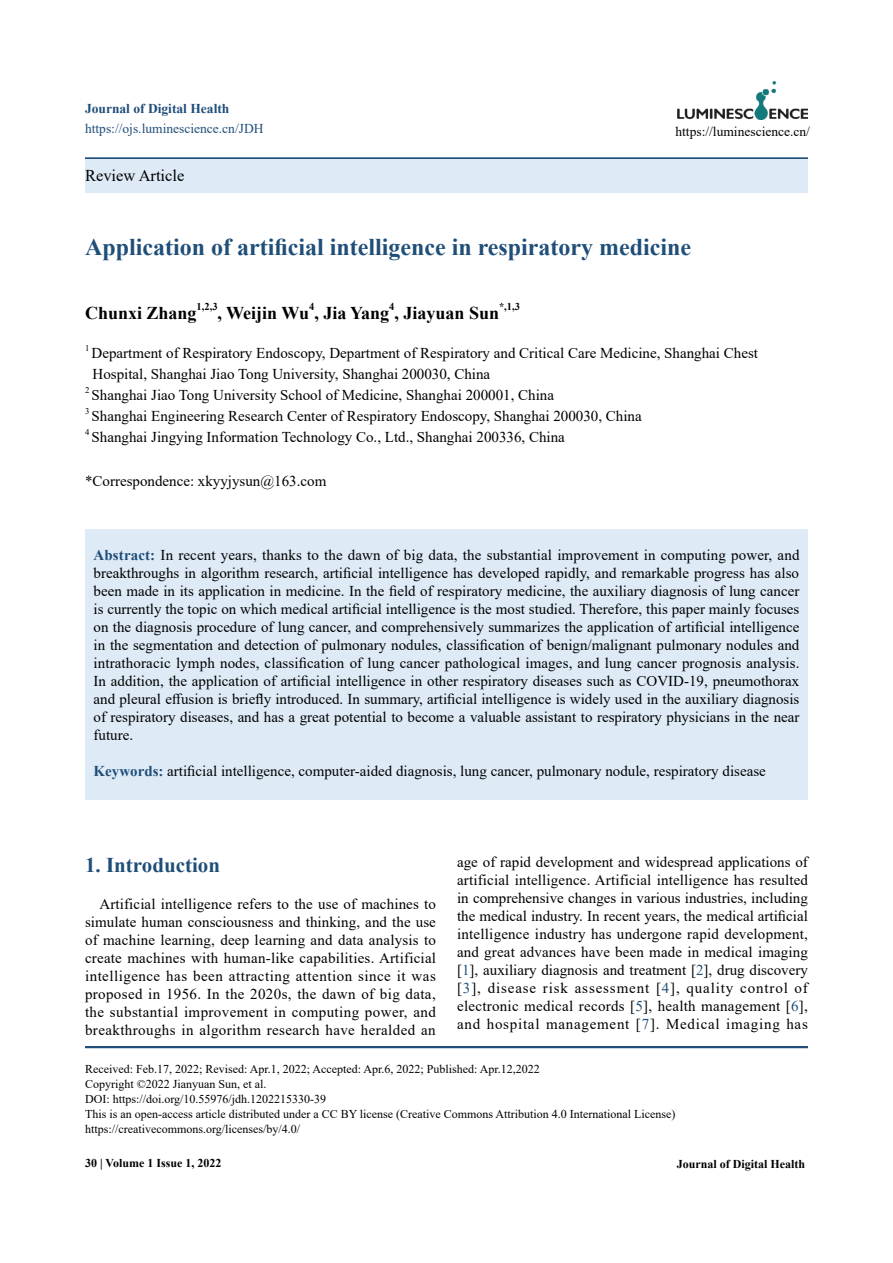
<style>
.page{position:relative;width:893px;height:1263px;background:#fff}
.page>*{position:absolute;margin:0;border:0;box-sizing:border-box;transform-origin:0 0}
.t1{font:700 24px "Times New Roman";color:#1f4e79}
.t2{font:700 21px "Times New Roman";color:#1f4e79}
.t3{font:700 18px "Times New Roman";color:#000}
.t4{font:16.5px "Times New Roman";color:#000}
.t5{font:15px/18px "Times New Roman";color:#000;text-align:justify}
.t6{font:13.5px "Times New Roman";color:#1f4e79}
.t7{font:13.5px "Times New Roman";color:#000}
.t8{font:700 13.5px "Times New Roman";color:#1f4e79}
.t9{font:12px/15px "Times New Roman";color:#000}
.t10{font:700 12px "Times New Roman";color:#000}
.t11{font:700 10.5px "Times New Roman";color:#000}
.t12{font:8.7px "Times New Roman";color:#000}
.s1{font-weight:700;color:#1f4e79}
.s2{color:#1f4e79}
</style>
<div class="page">
<img style="left:677px;top:81px;width:131px;height:39px">
<hr style="left:85px;top:157px;width:723px;height:3px;background:#1f4e79">
<div style="left:85px;top:160px;width:723px;height:33px;background:#deebf7"></div>
<div style="left:85px;top:529px;width:723px;height:270px;background:#deebf7"></div>
<hr style="left:85px;top:1046px;width:723px;height:2px;background:#1f4e79">
<p class="t8" style="left:85px;top:99px;width:146px">Journal of Digital Health</p>
<p class="t6" style="left:85px;top:119px;width:180px">https://ojs.luminescience.cn/JDH</p>
<p class="t7" style="left:675px;top:122px;width:136px">https://luminescience.cn/</p>
<p class="t4" style="left:85px;top:164px;width:101px">Review Article</p>
<h1 class="t1" style="left:85px;top:229px;width:608px">Application of artificial intelligence in respiratory medicine</h1>
<p class="t11" style="left:309px;top:299px;width:7px">4</p>
<p class="t11" style="left:389px;top:299px;width:7px">4</p>
<p class="t11" style="left:499px;top:299px;width:22px">*,1,3</p>
<p class="t3" style="left:85px;top:300px;width:113px">Chunxi Zhang</p>
<p class="t11" style="left:197px;top:299px;width:22px">1,2,3</p>
<p class="t3" style="left:218px;top:300px;width:283px">, Weijin Wu , Jia Yang , Jiayuan Sun</p>
<p class="t12" style="left:85px;top:342px;width:6px">1</p>
<p class="t5" style="left:92px;top:342px;width:668px;line-height:21px">Department of Respiratory Endoscopy, Department of Respiratory and Critical Care Medicine, Shanghai Chest<br>Hospital, Shanghai Jiao Tong University, Shanghai 200030, China</p>
<p class="t12" style="left:85px;top:384px;width:6px">2</p>
<p class="t5" style="left:92px;top:386px;width:464px">Shanghai Jiao Tong University School of Medicine, Shanghai 200001, China</p>
<p class="t12" style="left:85px;top:405px;width:6px">3</p>
<p class="t5" style="left:92px;top:407px;width:552px">Shanghai Engineering Research Center of Respiratory Endoscopy, Shanghai 200030, China</p>
<p class="t12" style="left:85px;top:426px;width:6px">4</p>
<p class="t5" style="left:92px;top:428px;width:475px">Shanghai Jingying Information Technology Co., Ltd., Shanghai 200336, China</p>
<p class="t5" style="left:85px;top:471px;width:243px">*Correspondence: xkyyjysun@163.com</p>
<p class="t5" style="left:94px;top:545px;width:707px"><span class="s1">Abstract:</span> In recent years, thanks to the dawn of big data, the substantial improvement in computing power, and breakthroughs in algorithm research, artificial intelligence has developed rapidly, and remarkable progress has also been made in its application in medicine. In the field of respiratory medicine, the auxiliary diagnosis of lung cancer is currently the topic on which medical artificial intelligence is the most studied. Therefore, this paper mainly focuses on the diagnosis procedure of lung cancer, and comprehensively summarizes the application of artificial intelligence in the segmentation and detection of pulmonary nodules, classification of benign/malignant pulmonary nodules and intrathoracic lymph nodes, classification of lung cancer pathological images, and lung cancer prognosis analysis.<br>In addition, the application of artificial intelligence in other respiratory diseases such as COVID-19, pneumothorax and pleural effusion is briefly introduced. In summary, artificial intelligence is widely used in the auxiliary diagnosis of respiratory diseases, and has a great potential to become a valuable assistant to respiratory physicians in the near future.</p>
<p class="t5" style="left:94px;top:761px;width:674px"><span class="s1">Keywords:</span> artificial intelligence, computer-aided diagnosis, lung cancer, pulmonary nodule, respiratory disease</p>
<h2 class="t2" style="left:85px;top:850px;width:136px">1. Introduction</h2>
<p class="t5" style="left:85px;top:894px;width:352px;text-indent:14px">Artificial intelligence refers to the use of machines to simulate human consciousness and thinking, and the use of machine learning, deep learning and data analysis to create machines with human-like capabilities. Artificial intelligence has been attracting attention since it was proposed in 1956. In the 2020s, the dawn of big data, the substantial improvement in computing power, and breakthroughs in algorithm research have heralded an</p>
<p class="t5" style="left:457px;top:852px;width:353px">age of rapid development and widespread applications of artificial intelligence. Artificial intelligence has resulted in comprehensive changes in various industries, including the medical industry. In recent years, the medical artificial intelligence industry has undergone rapid development, and great advances have been made in medical imaging [<span class="s2">1</span>], auxiliary diagnosis and treatment [<span class="s2">2</span>], drug discovery [<span class="s2">3</span>], disease risk assessment [<span class="s2">4</span>], quality control of electronic medical records [<span class="s2">5</span>], health management [<span class="s2">6</span>], and hospital management [<span class="s2">7</span>]. Medical imaging has</p>
<p class="t9" style="left:85px;top:1061px;width:592px">Received: Feb.17, 2022; Revised: Apr.1, 2022; Accepted: Apr.6, 2022; Published: Apr.12,2022<br>Copyright ©2022 Jianyuan Sun, et al.<br>DOI: https://doi.org/10.55976/jdh.1202215330-39<br>This is an open-access article distributed under a CC BY license (Creative Commons Attribution 4.0 International License) https://creativecommons.org/licenses/by/4.0/</p>
<p class="t10" style="left:85px;top:1155px;width:138px">30 | Volume 1 Issue 1, 2022</p>
<p class="t10" style="left:677px;top:1155px;width:130px">Journal of Digital Health</p>
</div>
